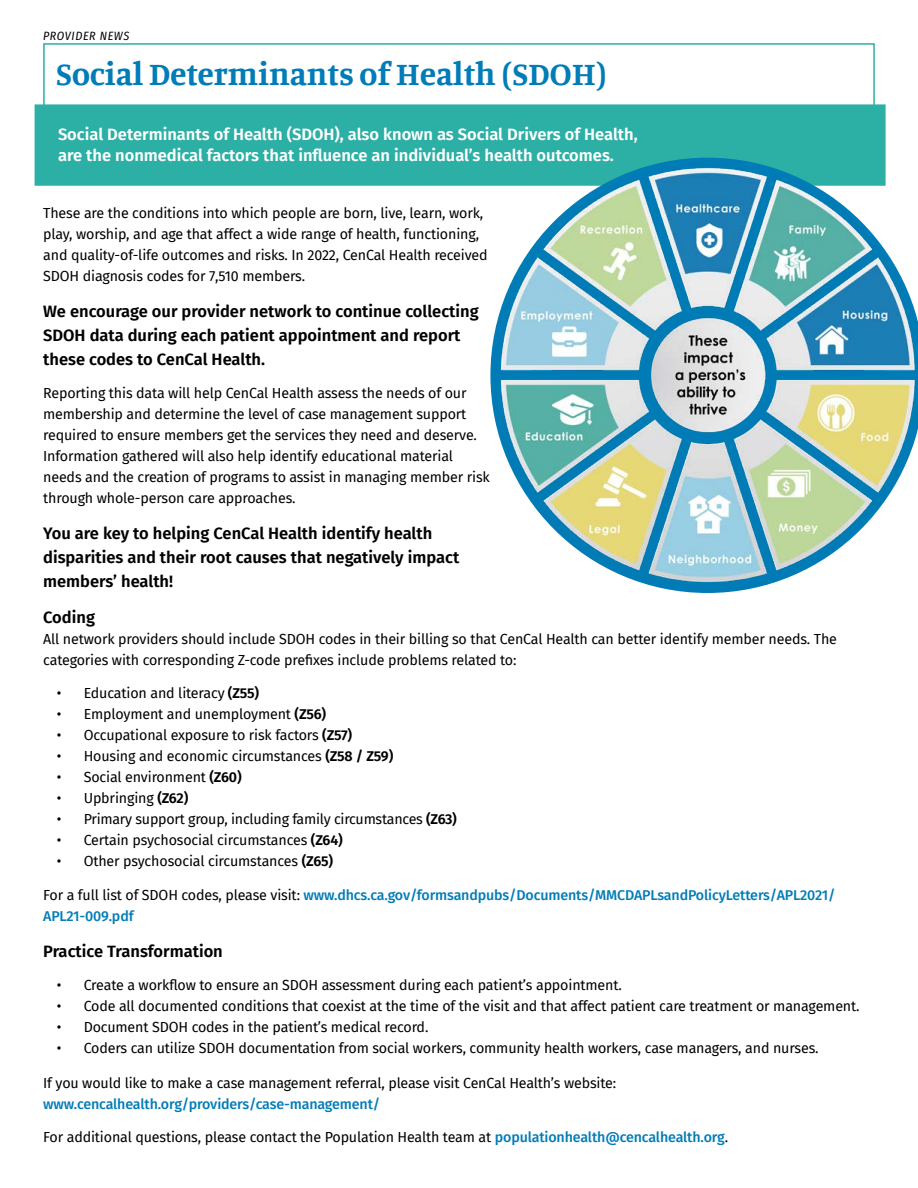
<style>
.page{position:relative;width:918px;height:1188px;background:#fff}
.page>*{position:absolute;margin:0;border:0;box-sizing:border-box;transform-origin:0 0}
.t1{font:700 33px "Manuale";color:#007cb7}
.t2{font:600 16.5px/24px "Fira Sans";color:#000}
.t3{font:600 16.5px/21px "Fira Sans";color:#fff}
.t4{font:14.25px/21px "Fira Sans";letter-spacing:-.01em;color:#000}
.t5{font:500 14.25px/21px "Fira Sans";letter-spacing:-.01em;color:#007cb7}
.t6{font:italic 12px "Fira Sans Condensed";letter-spacing:.05em;color:#000}
.s1{font-weight:600}
.s2{font-weight:400;color:#000}
.s3{font-weight:500;color:#007cb7}
</style>
<div class="page">
<div style="left:43px;top:43px;width:832px;height:114px;border:2px solid #2cafa4"></div>
<div style="left:35px;top:104px;width:851px;height:82px;background:#2cafa4;border:2px solid #2cafa4"></div>
<img style="left:492px;top:161px;width:426px;height:432px">
<p class="t6" style="left:43px;top:27px;width:88px">PROVIDER NEWS</p>
<h1 class="t1" style="left:56px;top:52px;width:553px">Social Determinants of Health (SDOH)</h1>
<p class="t3" style="left:58px;top:123px;width:581px">Social Determinants of Health (SDOH), also known as Social Drivers of Health, are the nonmedical factors that influence an individual’s health outcomes.</p>
<p class="t4" style="left:43px;top:202px;width:446px">These are the conditions into which people are born, live, learn, work, play, worship, and age that affect a wide range of health, functioning, and quality-of-life outcomes and risks. In 2022, CenCal Health received SDOH diagnosis codes for 7,510 members.</p>
<p class="t2" style="left:43px;top:298px;width:437px">We encourage our provider network to continue collecting<br>SDOH data during each patient appointment and report these codes to CenCal Health.</p>
<p class="t4" style="left:43px;top:382px;width:448px">Reporting this data will help CenCal Health assess the needs of our membership and determine the level of case management support required to ensure members get the services they need and deserve.<br>Information gathered will also help identify educational material needs and the creation of programs to assist in managing member risk through whole-person care approaches.</p>
<p class="t2" style="left:43px;top:520px;width:418px">You are key to helping CenCal Health identify health disparities and their root causes that negatively impact members’ health!</p>
<p class="t2" style="left:43px;top:604px;width:53px">Coding</p>
<p class="t4" style="left:43px;top:628px;width:795px">All network providers should include SDOH codes in their billing so that CenCal Health can better identify member needs. The categories with corresponding Z-code prefixes include problems related to:</p>
<p class="t4" style="left:57px;top:682px;width:204px">• Education and literacy <span class="s1">(Z55)</span></p>
<p class="t4" style="left:57px;top:703px;width:271px">• Employment and unemployment <span class="s1">(Z56)</span></p>
<p class="t4" style="left:57px;top:724px;width:297px">• Occupational exposure to risk factors <span class="s1">(Z57)</span></p>
<p class="t4" style="left:57px;top:745px;width:338px">• Housing and economic circumstances <span class="s1">(Z58 / Z59)</span></p>
<p class="t4" style="left:57px;top:766px;width:186px">• Social environment <span class="s1">(Z60)</span></p>
<p class="t4" style="left:57px;top:787px;width:133px">• Upbringing <span class="s1">(Z62)</span></p>
<p class="t4" style="left:57px;top:808px;width:402px">• Primary support group, including family circumstances <span class="s1">(Z63)</span></p>
<p class="t4" style="left:57px;top:829px;width:288px">• Certain psychosocial circumstances <span class="s1">(Z64)</span></p>
<p class="t4" style="left:57px;top:850px;width:278px">• Other psychosocial circumstances <span class="s1">(Z65)</span></p>
<p class="t5" style="left:43px;top:884px;width:794px"><span class="s2">For a full list of SDOH codes, please visit:</span> www.dhcs.ca.gov/formsandpubs/Documents/MMCDAPLsandPolicyLetters/APL2021/<br>APL21-009.pdf</p>
<p class="t2" style="left:43px;top:938px;width:181px">Practice Transformation</p>
<p class="t4" style="left:57px;top:974px;width:567px">• Create a workflow to ensure an SDOH assessment during each patient’s appointment.</p>
<p class="t4" style="left:57px;top:995px;width:804px">• Code all documented conditions that coexist at the time of the visit and that affect patient care treatment or management.</p>
<p class="t4" style="left:57px;top:1016px;width:373px">• Document SDOH codes in the patient’s medical record.</p>
<p class="t4" style="left:57px;top:1037px;width:763px">• Coders can utilize SDOH documentation from social workers, community health workers, case managers, and nurses.</p>
<p class="t4" style="left:43px;top:1072px;width:575px">If you would like to make a case management referral, please visit CenCal Health’s website:</p>
<p class="t5" style="left:43px;top:1092px;width:339px">www.cencalhealth.org/providers/case-management/</p>
<p class="t4" style="left:43px;top:1126px;width:686px">For additional questions, please contact the Population Health team at <span class="s3">populationhealth@cencalhealth.org</span>.</p>
</div>
